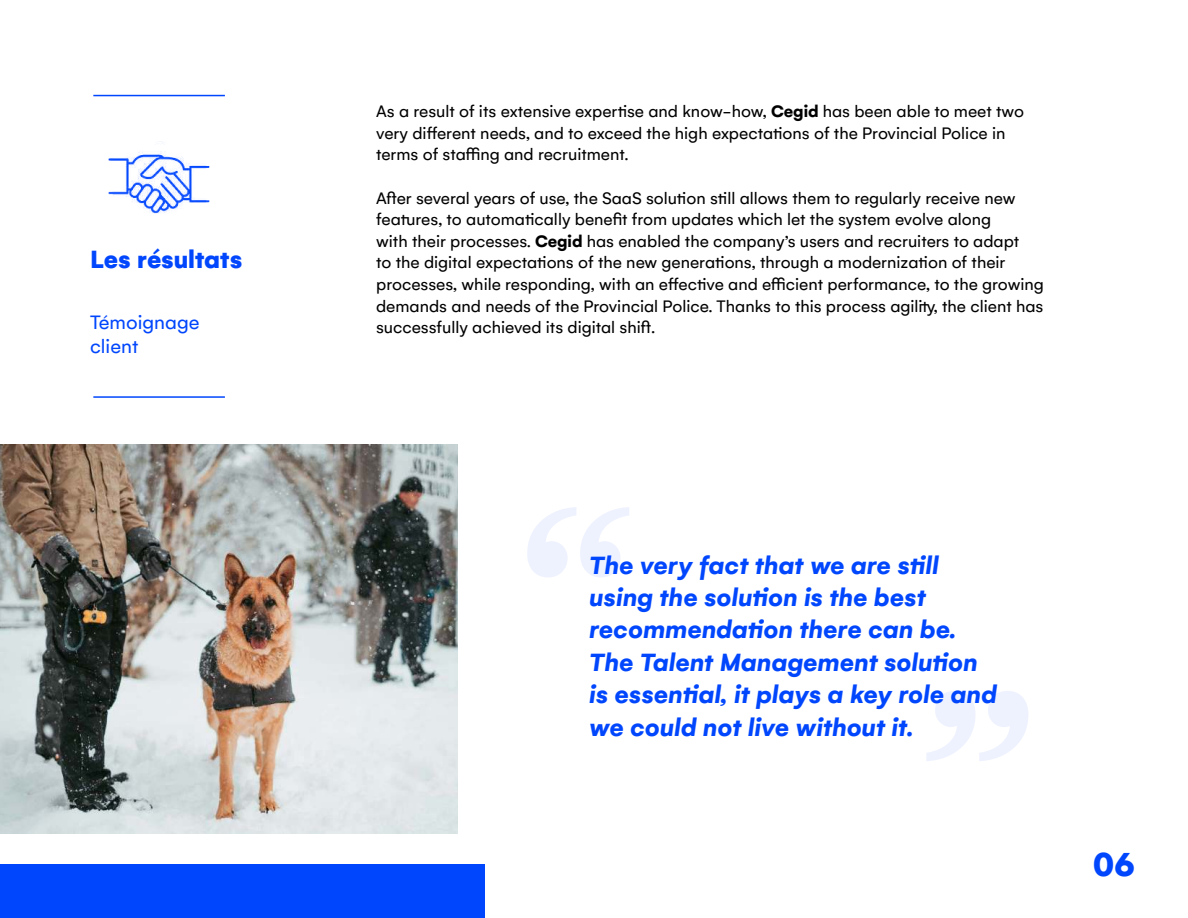
<style>
.page{position:relative;width:1188px;height:918px;background:#fff}
.page>*{position:absolute;margin:0;border:0;box-sizing:border-box;transform-origin:0 0}
.t1{font:italic 100 352.8px "Gelion";color:#0046fd}
.t2{font:900 36px "Gelion";color:#0046fd}
.t3{font:italic 700 27px/32.4px "Gelion";color:#0046fd}
.t4{font:900 27px "Gelion";color:#0046fd}
.t5{font:21px/24px "Gelion";color:#0046fd}
.t6{font:18px/21.6px "Gelion";color:#000}
.s1{font-weight:700}
</style>
<div class="page">
<hr style="left:93px;top:396px;width:132px;height:2px;background:#0046fd">
<hr style="left:93px;top:95px;width:132px;height:1px;background:#0046fd">
<div style="left:0;top:864px;width:484px;height:54px;background:#0046fd"></div>
<img style="left:108px;top:151px;width:102px;height:63px">
<img style="left:0;top:445px;width:458px;height:389px">
<h3 class="t4" style="left:90px;top:249px;width:154px">Les résultats</h3>
<p class="t5" style="left:90px;top:310px;width:111px">Témoignage client</p>
<p class="t6" style="left:376px;top:100px;width:649px">As a result of its extensive expertise and know-how, <span class="s1">Cegid</span> has been able to meet two very different needs, and to exceed the high expectations of the Provincial Police in terms of staffing and recruitment.</p>
<p class="t6" style="left:376px;top:187px;width:669px">After several years of use, the SaaS solution still allows them to regularly receive new features, to automatically benefit from updates which let the system evolve along<br>with their processes. <span class="s1">Cegid</span> has enabled the company’s users and recruiters to adapt<br>to the digital expectations of the new generations, through a modernization of their processes, while responding, with an effective and efficient performance, to the growing demands and needs of the Provincial Police. Thanks to this process agility, the client has successfully achieved its digital shift.</p>
<h1 class="t1" style="left:501px;top:387px;width:123px">“</h1>
<h3 class="t3" style="left:589px;top:548px;width:409px">The very fact that we are still using the solution is the best recommendation there can be.<br>The Talent Management solution is essential, it plays a key role and</h3>
<h1 class="t1" style="left:1055px;top:882px;width:123px;rotate:-180deg">“</h1>
<h3 class="t3" style="left:589px;top:710px;width:326px">we could not live without it.</h3>
<h2 class="t2" style="left:1093px;top:849px;width:44px">06</h2>
</div>
